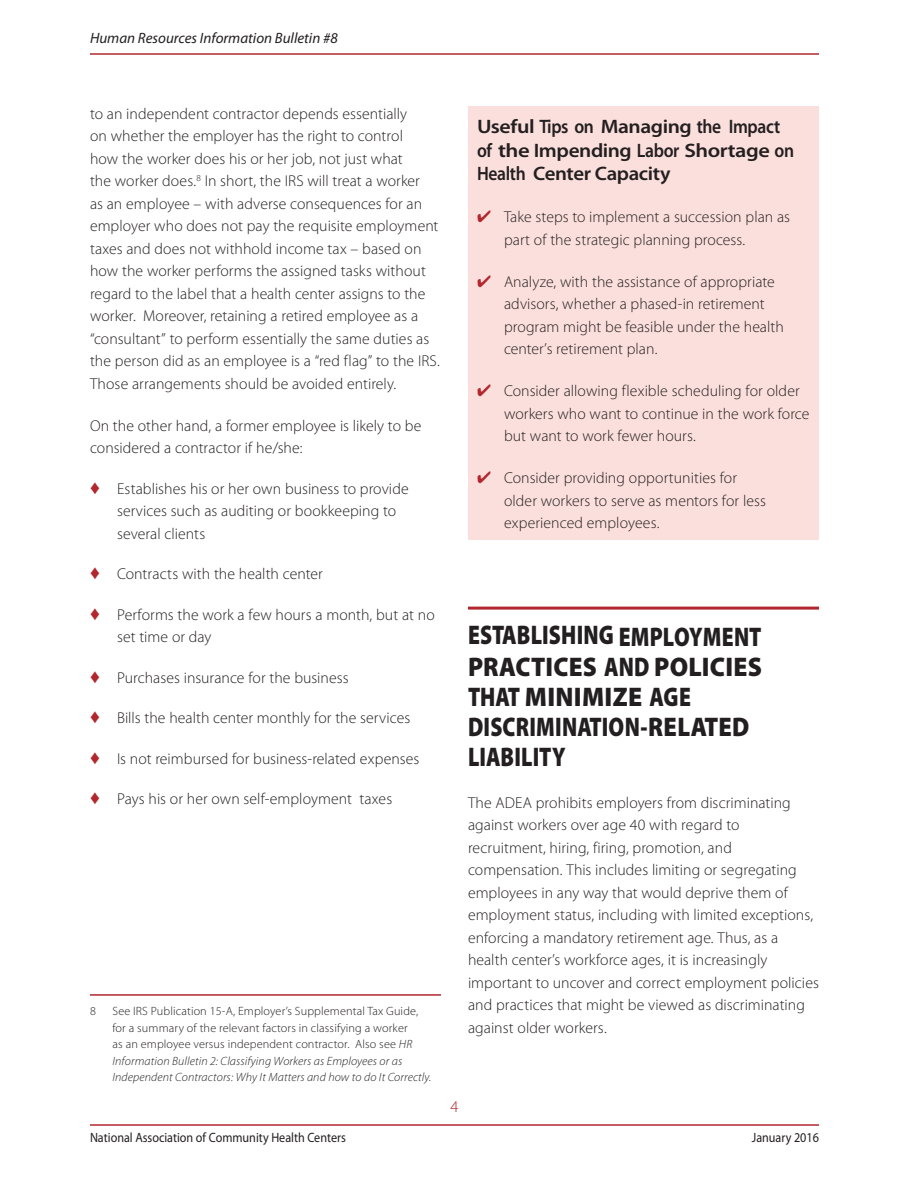
<style>
.page{position:relative;width:918px;height:1188px;background:#fff}
.page>*{position:absolute;margin:0;border:0;box-sizing:border-box;transform-origin:0 0}
.Hd1{font:900 27px/30.3px "Myriad Pro";letter-spacing:.01em;color:#231f20;scale:.8 1}
.Hd22{font:600 19.5px/23.4px "Myriad Pro";letter-spacing:-.02em;color:#231f20;scale:1.12 1}
.t1{font:300 16.5px "Myriad Pro";color:#b2272d}
.Body_text{font:300 15.75px/22.5px "Myriad Pro";letter-spacing:.005em;color:#231f20}
.Body_Text_bul3_ck_ti{font:300 15.75px/22.5px "Myriad Pro";letter-spacing:.005em;color:#231f20}
.Body_text_bul3{font:300 15.75px/22.5px "Myriad Pro";letter-spacing:.005em;color:#231f20}
.t2{font:italic 15px "Myriad Pro";color:#231f20}
.t3{font:13.5px "Myriad Pro";color:#231f20;scale:.9 1}
.Footnote{font:300 12px/16.5px "Myriad Pro";letter-spacing:.01em;color:#231f20}
.s1{color:#b2272d}
.s2{font-style:italic}
</style>
<div class="page">
<div style="left:468px;top:107px;width:351px;height:433px;background:#fbdfdc"></div>
<hr style="left:468px;top:607px;width:351px;height:3px;background:#b2272d">
<hr style="left:90px;top:994px;width:351px;height:2px;background:#b2272d">
<hr style="left:90px;top:53px;width:729px;height:2px;background:#b2272d">
<hr style="left:90px;top:1124px;width:729px;height:2px;background:#b2272d">
<p class="t2" style="left:90px;top:28px;width:249px">Human Resources Information Bulletin #8</p>
<p class="Body_text" style="left:90px;top:102px;width:351px">to an independent contractor depends essentially<br>on whether the employer has the right to control<br>how the worker does his or her job, not just what<br>the worker does.<sup>8</sup> In short, the IRS will treat a worker<br>as an employee – with adverse consequences for an employer who does not pay the requisite employment taxes and does not withhold income tax – based on how the worker performs the assigned tasks without regard to the label that a health center assigns to the worker. Moreover, retaining a retired employee as a “consultant” to perform essentially the same duties as the person did as an employee is a “red flag” to the IRS.<br>Those arrangements should be avoided entirely.</p>
<p class="Body_text" style="left:90px;top:414px;width:333px">On the other hand, a former employee is likely to be considered a contractor if he/she:</p>
<p class="Body_text_bul3" style="left:117px;top:477px;width:293px;text-indent:-27px"><span class="s1">♦</span> Establishes his or her own business to provide services such as auditing or bookkeeping to several clients</p>
<p class="Body_text_bul3" style="left:90px;top:563px;width:234px"><span class="s1">♦</span> Contracts with the health center</p>
<p class="Body_text_bul3" style="left:117px;top:603px;width:319px;text-indent:-27px"><span class="s1">♦</span> Performs the work a few hours a month, but at no set time or day</p>
<p class="Body_text_bul3" style="left:90px;top:666px;width:260px"><span class="s1">♦</span> Purchases insurance for the business</p>
<p class="Body_text_bul3" style="left:90px;top:707px;width:322px"><span class="s1">♦</span> Bills the health center monthly for the services</p>
<p class="Body_text_bul3" style="left:90px;top:747px;width:331px"><span class="s1">♦</span> Is not reimbursed for business-related expenses</p>
<p class="Body_text_bul3" style="left:90px;top:788px;width:304px"><span class="s1">♦</span> Pays his or her own self-employment taxes</p>
<p class="Footnote" style="left:90px;top:1003px;width:7px">8</p>
<p class="Footnote" style="left:112px;top:1003px;width:320px">See IRS Publication 15-A, Employer’s Supplemental Tax Guide, for a summary of the relevant factors in classifying a worker<br>as an employee versus independent contractor. Also see <span class="s2">HR Information Bulletin 2: Classifying Workers as Employees or as Independent Contractors: Why It Matters and how to do It Correctly.</span></p>
<p class="Hd22" style="left:477px;top:115px;width:285px">Useful Tips on Managing the Impact of the Impending Labor Shortage on<br>Health Center Capacity</p>
<p class="Body_Text_bul3_ck_ti" style="left:504px;top:206px;width:288px;text-indent:-27px"><span class="s1">✔</span> Take steps to implement a succession plan as part of the strategic planning process.</p>
<p class="Body_Text_bul3_ck_ti" style="left:504px;top:270px;width:281px;text-indent:-27px"><span class="s1">✔</span> Analyze, with the assistance of appropriate advisors, whether a phased-in retirement program might be feasible under the health center’s retirement plan.</p>
<p class="Body_Text_bul3_ck_ti" style="left:504px;top:380px;width:307px;text-indent:-27px"><span class="s1">✔</span> Consider allowing flexible scheduling for older workers who want to continue in the work force but want to work fewer hours.</p>
<p class="Body_Text_bul3_ck_ti" style="left:504px;top:467px;width:263px;text-indent:-27px"><span class="s1">✔</span> Consider providing opportunities for older workers to serve as mentors for less experienced employees.</p>
<p class="Hd1" style="left:468px;top:619px;width:369px">ESTABLISHING EMPLOYMENT<br>PRACTICES AND POLICIES<br>THAT MINIMIZE AGE<br>DISCRIMINATION-RELATED<br>LIABILITY</p>
<p class="Body_text" style="left:468px;top:791px;width:352px">The ADEA prohibits employers from discriminating against workers over age 40 with regard to recruitment, hiring, firing, promotion, and compensation. This includes limiting or segregating employees in any way that would deprive them of employment status, including with limited exceptions, enforcing a mandatory retirement age. Thus, as a health center’s workforce ages, it is increasingly important to uncover and correct employment policies and practices that might be viewed as discriminating against older workers.</p>
<p class="t1" style="left:450px;top:1096px;width:10px">4</p>
<p class="t3" style="left:90px;top:1129px;width:286px">National Association of Community Health Centers</p>
<p class="t3" style="left:752px;top:1129px;width:76px">January 2016</p>
</div>
